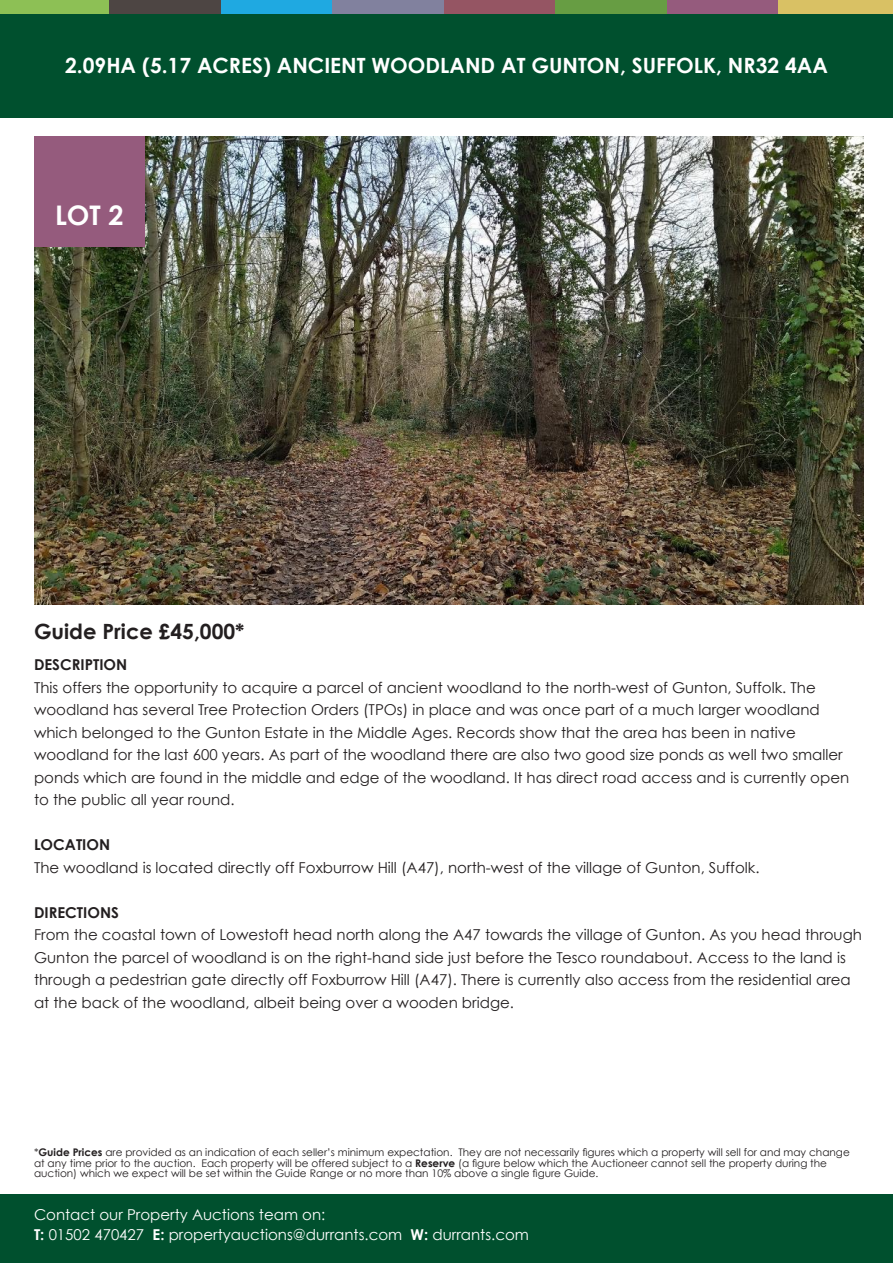
<style>
.page{position:relative;width:893px;height:1263px;background:#fff}
.page>*{position:absolute;margin:0;border:0;box-sizing:border-box;transform-origin:0 0}
.t1{font:700 27px "Century Gothic";color:#fff}
.t2{font:700 24px "Century Gothic";color:#fff}
.t3{font:700 21px "Century Gothic";color:#fff}
.t4{font:700 21px "Century Gothic";color:#231f20}
.t5{font:15px/22.5px "Century Gothic";color:#231f20}
.Trajan_Regular{font:15px "Century Gothic";color:#fff}
.t6{font:700 15px "Century Gothic";color:#231f20}
.t7{font:10.5px/10.5px "Century Gothic";color:#231f20}
.s1{font-weight:700}
</style>
<div class="page">
<img style="left:34px;top:136px;width:830px;height:469px">
<div style="left:0;top:0;width:893px;height:117px;background:#00502e"></div>
<div style="left:0;top:0;width:110px;height:13px;background:#8dc055"></div>
<div style="left:110px;top:0;width:111px;height:13px;background:#4d4543"></div>
<div style="left:221px;top:0;width:112px;height:13px;background:#1fa9e1"></div>
<div style="left:333px;top:0;width:111px;height:13px;background:#81819e"></div>
<div style="left:444px;top:0;width:112px;height:13px;background:#955563"></div>
<div style="left:667px;top:0;width:112px;height:13px;background:#955b7d"></div>
<div style="left:779px;top:0;width:114px;height:13px;background:#d9c164"></div>
<div style="left:556px;top:0;width:111px;height:13px;background:#679d43"></div>
<div style="left:0;top:1195px;width:893px;height:68px;background:#00502e"></div>
<div style="left:34px;top:136px;width:111px;height:111px;background:#955b7d"></div>
<p class="t2" style="left:194px;top:51px;width:502px">DURRANTS AUCTIONS CALENDAR 2021-2022</p>
<p class="t3" style="left:65px;top:52px;width:764px">2.09HA (5.17 ACRES) ANCIENT WOODLAND AT GUNTON, SUFFOLK, NR32 4AA</p>
<p class="t1" style="left:55px;top:199px;width:70px">LOT 2</p>
<p class="t4" style="left:34px;top:618px;width:212px">Guide Price £45,000*</p>
<p class="t6" style="left:34px;top:655px;width:95px">DESCRIPTION</p>
<p class="t5" style="left:34px;top:676px;width:817px">This offers the opportunity to acquire a parcel of ancient woodland to the north-west of Gunton, Suffolk. The woodland has several Tree Protection Orders (TPOs) in place and was once part of a much larger woodland which belonged to the Gunton Estate in the Middle Ages. Records show that the area has been in native woodland for the last 600 years. As part of the woodland there are also two good size ponds as well two smaller ponds which are found in the middle and edge of the woodland. It has direct road access and is currently open to the public all year round.</p>
<p class="t6" style="left:34px;top:835px;width:78px">LOCATION</p>
<p class="t5" style="left:34px;top:856px;width:727px">The woodland is located directly off Foxburrow Hill (A47), north-west of the village of Gunton, Suffolk.</p>
<p class="t6" style="left:34px;top:903px;width:86px">DIRECTIONS</p>
<p class="t5" style="left:34px;top:923px;width:829px">From the coastal town of Lowestoft head north along the A47 towards the village of Gunton. As you head through Gunton the parcel of woodland is on the right-hand side just before the Tesco roundabout. Access to the land is through a pedestrian gate directly off Foxburrow Hill (A47). There is currently also access from the residential area at the back of the woodland, albeit being over a wooden bridge.</p>
<p class="t7" style="left:34px;top:1147px;width:817px">*<span class="s1">Guide Prices</span> are provided as an indication of each seller’s minimum expectation. They are not necessarily figures which a property will sell for and may change at any time prior to the auction. Each property will be offered subject to a <span class="s1">Reserve</span> (a figure below which the Auctioneer cannot sell the property during the</p>
<p class="t7" style="left:34px;top:1168px;width:566px">auction) which we expect will be set within the Guide Range or no more than 10% above a single figure Guide.</p>
<p class="Trajan_Regular" style="left:34px;top:1205px;width:293px">Contact our Property Auctions team on:</p>
<p class="Trajan_Regular" style="left:34px;top:1225px;width:496px"><span class="s1">T:</span> 01502 470427 <span class="s1">E:</span> propertyauctions@durrants.com <span class="s1">W:</span> durrants.com</p>
</div>
